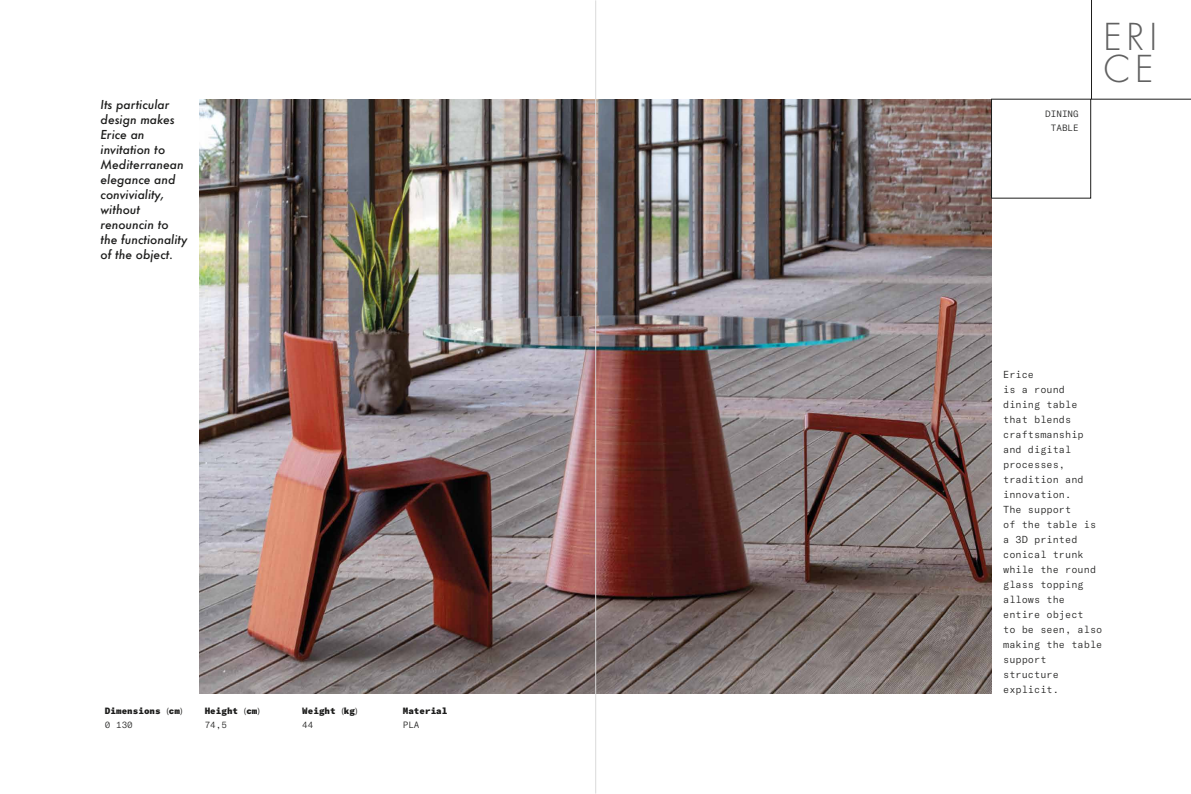
<style>
.page{position:relative;width:1191px;height:794px;background:#fff}
.page>*{position:absolute;margin:0;border:0;box-sizing:border-box;transform-origin:0 0}
.t1{font:300 40.8px/32px "Futura PT";color:#616161}
.t2{font:italic 500 12px/15px "Futura";color:#1d1d1c}
.t3{font:300 10px/15px "GT America Mono Trial";color:#1d1d1c}
.t4{font:900 9px/14px "GT America Mono Trial";color:#1d1d1c}
.t5{font:300 9px/14px "GT America Mono Trial";color:#1d1d1c;text-align:right}
.s1{font-family:"Myriad Pro";font-weight:400}
.s2{font-weight:300}
</style>
<div class="page">
<img style="left:604px;top:99px;width:387px;height:594px">
<svg style="left:1091px;top:0;width:100px;height:100px"></svg>
<div style="left:991px;top:99px;width:100px;height:99px;border:1px solid #1d1d1c"></div>
<img style="left:199px;top:99px;width:405px;height:594px">
<hr style="left:595px;top:0;width:1px;height:793px;background:#dadada">
<p class="t2" style="left:101px;top:97px;width:88px">Its particular design makes<br>Erice an invitation to<br>Mediterranean elegance and conviviality, without renouncin to the functionality of the object.</p>
<p class="t4" style="left:105px;top:704px;width:79px">Dimensions <span class="s1">(</span>cm<span class="s1">)<br></span><span class="s2">0 130</span></p>
<p class="t4" style="left:205px;top:704px;width:57px">Height <span class="s1">(</span>cm<span class="s1">)<br></span><span class="s2">74,5</span></p>
<p class="t4" style="left:302px;top:704px;width:57px">Weight <span class="s1">(</span>kg<span class="s1">)<br></span><span class="s2">44</span></p>
<p class="t4" style="left:403px;top:704px;width:46px">Material</p>
<p class="t5" style="left:403px;top:718px;width:18px">PLA</p>
<p class="t5" style="left:1045px;top:108px;width:35px">DINING<br>TABLE</p>
<h1 class="t1" style="left:1102px;top:20px;width:57px">ERI<br>CE</h1>
<p class="t3" style="left:1003px;top:368px;width:101px">Erice<br>is a round dining table that blends craftsmanship and digital processes, tradition and innovation.<br>The support<br>of the table is a 3D printed conical trunk while the round glass topping allows the entire object<br>to be seen, also making the table support structure explicit.</p>
</div>
